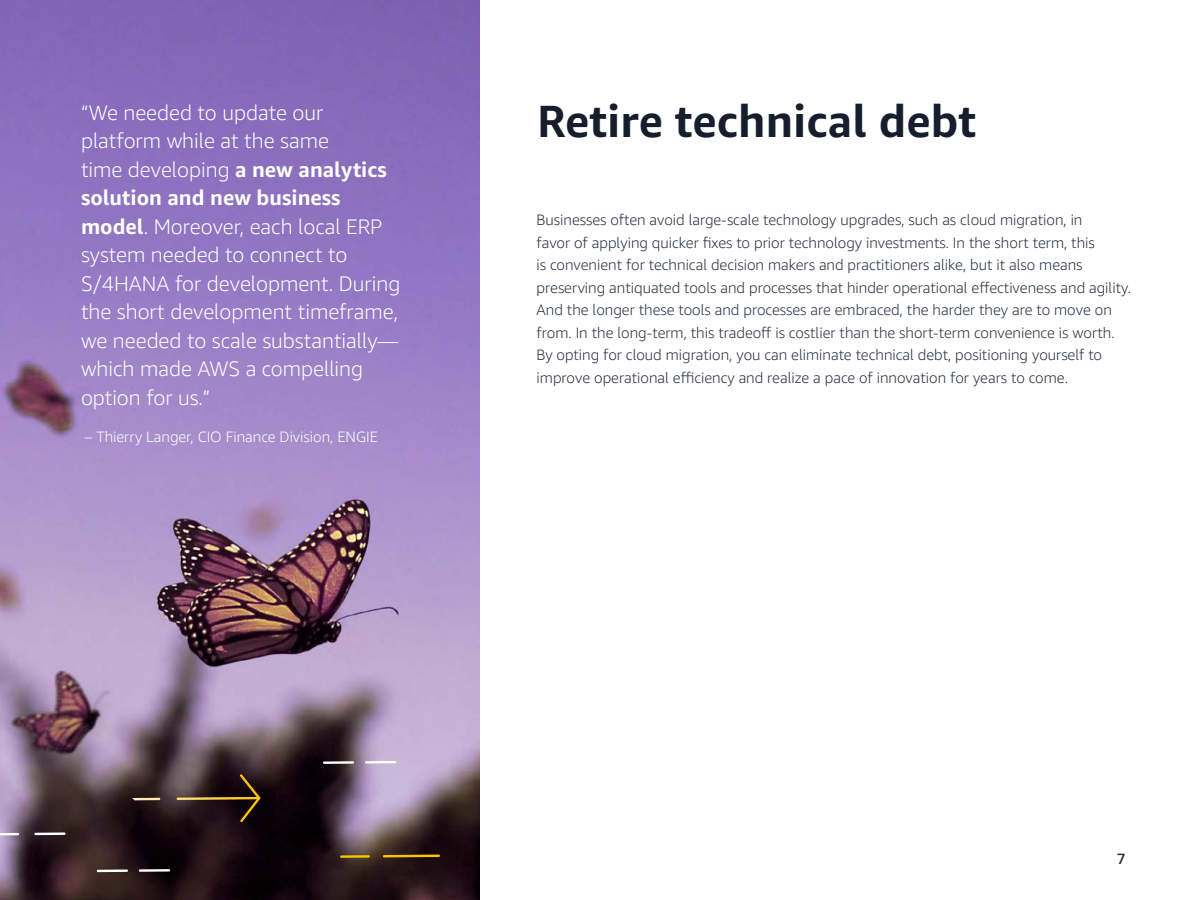
<style>
.page{position:relative;width:1200px;height:900px;background:#fff}
.page>*{position:absolute;margin:0;border:0;box-sizing:border-box;transform-origin:0 0}
.t1{font:700 45px "Amazon Ember";color:#161e2d}
.t2{font:300 21px/28.5px "Amazon Ember";color:#fff}
.t3{font:300 15px/22.5px "Amazon Ember";color:#232f3e}
.t4{font:300 15px "Amazon Ember";color:#fff}
.t5{font:500 15px "Amazon Ember";color:#232f3e}
.s1{font-weight:700}
</style>
<div class="page">
<img style="left:0;top:0;width:480px;height:900px">
<hr style="left:139px;top:869px;width:31px;height:3px;background:#fff">
<hr style="left:97px;top:869px;width:31px;height:3px;background:#fff">
<hr style="left:365px;top:761px;width:31px;height:3px;background:#fff">
<hr style="left:323px;top:761px;width:31px;height:3px;background:#fff">
<svg style="left:383px;top:855px;width:57px;height:2px"></svg>
<hr style="left:340px;top:855px;width:30px;height:3px;background:#fcc400">
<img style="left:132px;top:797px;width:108px;height:3px">
<svg style="left:240px;top:774px;width:20px;height:48px"></svg>
<svg style="left:0;top:833px;width:19px;height:3px"></svg>
<hr style="left:34px;top:832px;width:32px;height:3px;background:#fff">
<p class="t2" style="left:81px;top:98px;width:321px">“We needed to update our platform while at the same<br>time developing <span class="s1">a new analytics solution and new business model</span>. Moreover, each local ERP system needed to connect to<br>S/4HANA for development. During the short development timeframe, we needed to scale substantially— which made AWS a compelling option for us.”</p>
<p class="t4" style="left:85px;top:428px;width:295px">– Thierry Langer, CIO Finance Division, ENGIE</p>
<h1 class="t1" style="left:537px;top:93px;width:441px">Retire technical debt</h1>
<p class="t3" style="left:537px;top:209px;width:596px">Businesses often avoid large-scale technology upgrades, such as cloud migration, in<br>favor of applying quicker fixes to prior technology investments. In the short term, this<br>is convenient for technical decision makers and practitioners alike, but it also means preserving antiquated tools and processes that hinder operational effectiveness and agility.<br>And the longer these tools and processes are embraced, the harder they are to move on from. In the long-term, this tradeoff is costlier than the short-term convenience is worth.<br>By opting for cloud migration, you can eliminate technical debt, positioning yourself to improve operational efficiency and realize a pace of innovation for years to come.</p>
<p class="t5" style="left:1117px;top:850px;width:10px">7</p>
</div>
